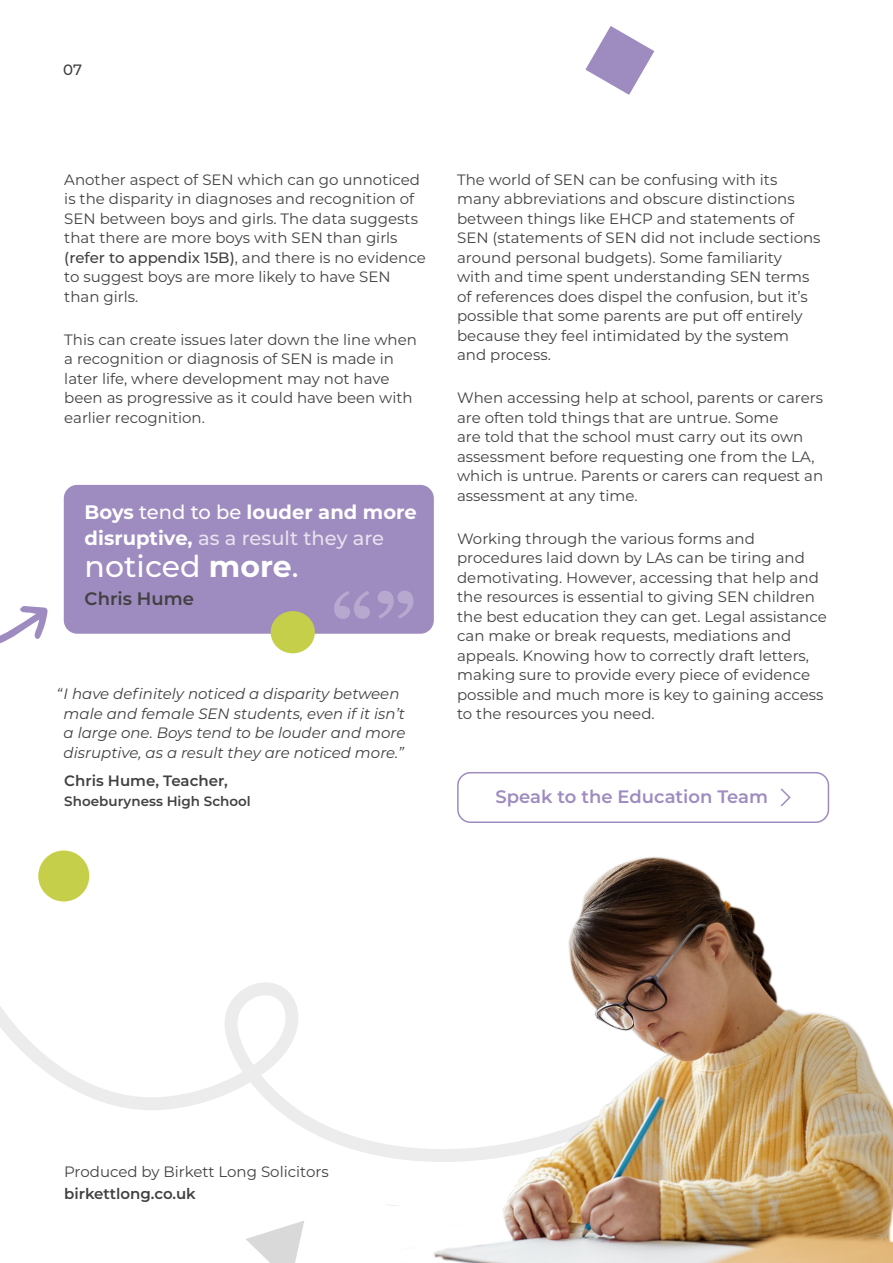
<style>
.page{position:relative;width:893px;height:1263px;background:#fff}
.page>*{position:absolute;margin:0;border:0;box-sizing:border-box;transform-origin:0 0}
.t1{font:500 30px "Montserrat";color:#fff}
.t2{font:700 19.5px/25.5px "Montserrat";color:#fff}
.t3{font:600 18px "Montserrat";color:#9e8bbf}
.t4{font:600 18px "Montserrat";color:#414141}
.t5{font:15px/19.5px "Montserrat";color:#414141}
.t6{font:italic 15px/19.5px "Montserrat";color:#414141;text-align:justify}
.t7{font:600 15px "Montserrat";color:#414141}
.t8{font:500 15px "Montserrat";color:#414141}
.t9{font:600 13.5px "Montserrat";color:#414141}
.s1{font-weight:500}
.s2{font-weight:500;color:#e7e2ef}
.s3{font-weight:700}
</style>
<div class="page">
<div style="left:38px;top:850px;width:51px;height:51px;background:#c5cf4a;border-radius:50%"></div>
<svg style="left:246px;top:1221px;width:58px;height:42px"></svg>
<svg style="left:585px;top:26px;width:69px;height:69px"></svg>
<svg style="left:0;top:982px;width:367px;height:171px"></svg>
<img style="left:367px;top:857px;width:526px;height:406px">
<div style="left:457px;top:772px;width:372px;height:51px;border:2px solid #9e8bbf;border-radius:13px"></div>
<svg style="left:780px;top:788px;width:11px;height:19px"></svg>
<svg style="left:0;top:606px;width:48px;height:38px"></svg>
<div style="left:65px;top:486px;width:368px;height:147px;background:#9e8bbf;border-radius:13px"></div>
<div style="left:64px;top:485px;width:370px;height:149px;border:2px solid #9e8bbf;border-radius:13px"></div>
<div style="left:271px;top:611px;width:44px;height:42px;background:#c5cf4a;border-radius:50%"></div>
<svg style="left:334px;top:591px;width:79px;height:28px"></svg>
<p class="t8" style="left:63px;top:59px;width:20px">07</p>
<p class="t5" style="left:64px;top:169px;width:363px">Another aspect of SEN which can go unnoticed is the disparity in diagnoses and recognition of SEN between boys and girls. The data suggests that there are more boys with SEN than girls <span class="s1">(refer to appendix 15B)</span>, and there is no evidence to suggest boys are more likely to have SEN than girls.</p>
<p class="t5" style="left:64px;top:329px;width:354px">This can create issues later down the line when a recognition or diagnosis of SEN is made in later life, where development may not have been as progressive as it could have been with earlier recognition.</p>
<h2 class="t2" style="left:85px;top:498px;width:334px">Boys <span class="s1">tend to be</span> louder and more disruptive, <span class="s2">as a result they are</span></h2>
<h1 class="t1" style="left:85px;top:545px;width:215px">noticed <span class="s3">more</span>.</h1>
<p class="t4" style="left:85px;top:586px;width:111px">Chris Hume</p>
<p class="t6" style="left:56px;top:684px;width:345px">“I have definitely noticed a disparity between</p>
<p class="t6" style="left:64px;top:703px;width:343px">male and female SEN students, even if it isn’t a large one. Boys tend to be louder and more disruptive, as a result they are noticed more.”</p>
<p class="t7" style="left:64px;top:770px;width:165px">Chris Hume, Teacher,</p>
<p class="t9" style="left:64px;top:792px;width:188px">Shoeburyness High School</p>
<p class="t5" style="left:457px;top:169px;width:365px">The world of SEN can be confusing with its many abbreviations and obscure distinctions between things like EHCP and statements of SEN (statements of SEN did not include sections around personal budgets). Some familiarity<br>with and time spent understanding SEN terms of references does dispel the confusion, but it’s possible that some parents are put off entirely because they feel intimidated by the system and process.</p>
<p class="t5" style="left:457px;top:388px;width:368px">When accessing help at school, parents or carers are often told things that are untrue. Some<br>are told that the school must carry out its own assessment before requesting one from the LA, which is untrue. Parents or carers can request an assessment at any time.</p>
<p class="t5" style="left:457px;top:528px;width:371px">Working through the various forms and procedures laid down by LAs can be tiring and demotivating. However, accessing that help and the resources is essential to giving SEN children the best education they can get. Legal assistance can make or break requests, mediations and appeals. Knowing how to correctly draft letters, making sure to provide every piece of evidence possible and much more is key to gaining access to the resources you need.</p>
<p class="t3" style="left:496px;top:784px;width:274px">Speak to the Education Team</p>
<p class="t5" style="left:64px;top:1161px;width:266px">Produced by Birkett Long Solicitors</p>
<p class="t7" style="left:64px;top:1183px;width:133px">birkettlong.co.uk</p>
</div>
